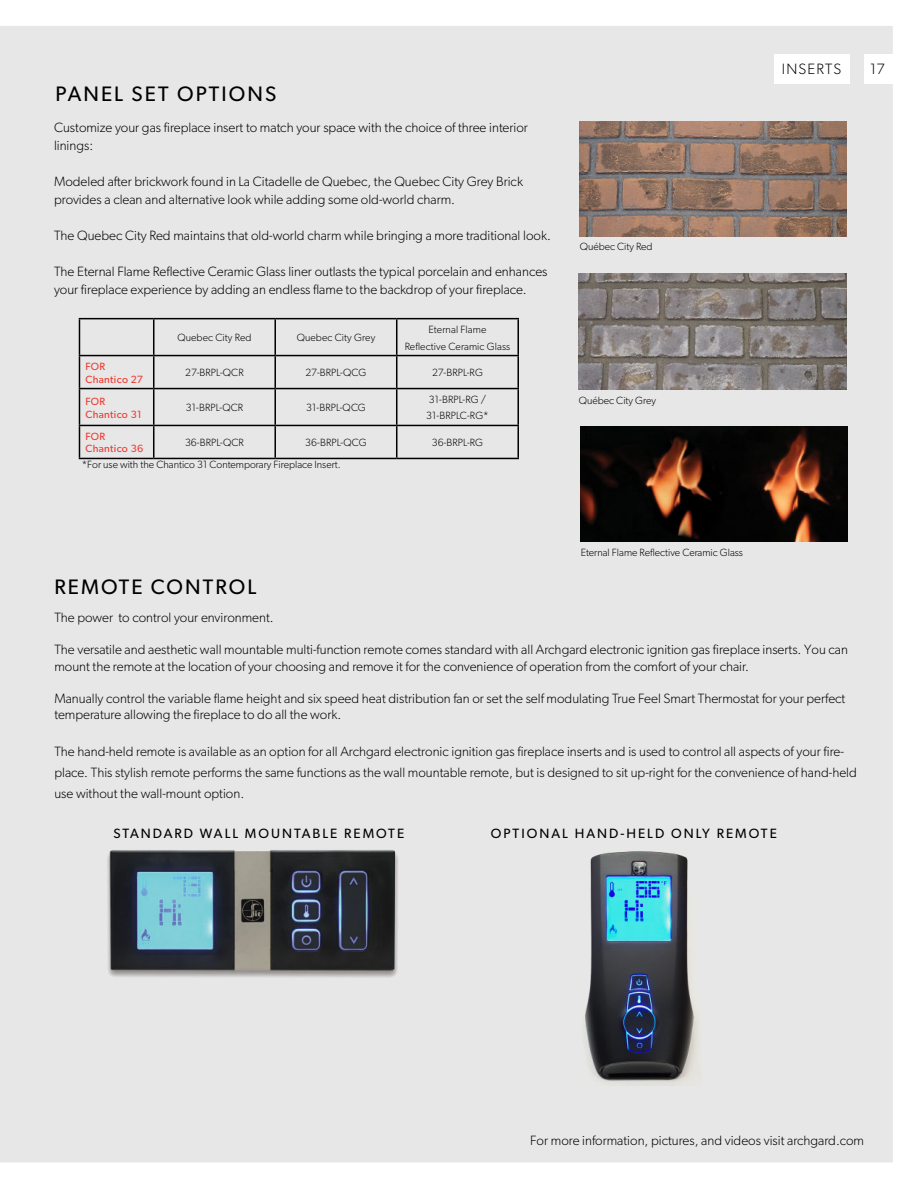
<style>
.page{position:relative;width:918px;height:1188px;background:#fff}
.page>*{position:absolute;margin:0;border:0;box-sizing:border-box;transform-origin:0 0}
.t1{font:21px "Gibson";letter-spacing:.1em;color:#000}
.t2{font:300 15px "Gibson";letter-spacing:.08em;color:#000}
.t3{font:300 13.5px/18px "Gibson";color:#000}
.t4{font:13.5px "Gibson";letter-spacing:.15em;color:#000}
.t5{font:300 10.5px/16.5px "Gibson";color:#000;text-align:center}
.t6{font:10.5px/12.6px "Gibson";letter-spacing:.03em;color:#ef382e}
</style>
<div class="page">
<div style="left:0;top:26px;width:893px;height:1137px;background:#e7e7e7"></div>
<img style="left:93px;top:848px;width:332px;height:129px">
<img style="left:574px;top:849px;width:127px;height:236px">
<img style="left:581px;top:427px;width:267px;height:114px">
<img style="left:580px;top:122px;width:266px;height:114px">
<img style="left:579px;top:274px;width:268px;height:115px">
<hr style="left:79px;top:318px;width:75px;height:1px;background:#000">
<hr style="left:79px;top:319px;width:1px;height:36px;background:#000">
<hr style="left:154px;top:318px;width:121px;height:1px;background:#000">
<hr style="left:153px;top:319px;width:1px;height:36px;background:#000">
<hr style="left:275px;top:318px;width:122px;height:1px;background:#000">
<hr style="left:274px;top:319px;width:2px;height:36px;background:#000">
<hr style="left:397px;top:318px;width:122px;height:1px;background:#000">
<hr style="left:396px;top:319px;width:1px;height:36px;background:#000">
<hr style="left:517px;top:319px;width:2px;height:36px;background:#000">
<hr style="left:79px;top:355px;width:75px;height:1px;background:#000">
<hr style="left:79px;top:356px;width:1px;height:32px;background:#000">
<hr style="left:154px;top:355px;width:121px;height:1px;background:#000">
<hr style="left:153px;top:356px;width:1px;height:32px;background:#000">
<hr style="left:275px;top:355px;width:122px;height:1px;background:#000">
<hr style="left:274px;top:356px;width:2px;height:32px;background:#000">
<hr style="left:397px;top:355px;width:122px;height:1px;background:#000">
<hr style="left:396px;top:356px;width:1px;height:32px;background:#000">
<hr style="left:517px;top:356px;width:2px;height:32px;background:#000">
<hr style="left:79px;top:388px;width:75px;height:1px;background:#000">
<hr style="left:79px;top:389px;width:1px;height:36px;background:#000">
<hr style="left:154px;top:388px;width:121px;height:1px;background:#000">
<hr style="left:153px;top:389px;width:1px;height:36px;background:#000">
<hr style="left:275px;top:388px;width:122px;height:1px;background:#000">
<hr style="left:274px;top:389px;width:2px;height:36px;background:#000">
<hr style="left:397px;top:388px;width:122px;height:1px;background:#000">
<hr style="left:396px;top:389px;width:1px;height:36px;background:#000">
<hr style="left:517px;top:389px;width:2px;height:36px;background:#000">
<hr style="left:79px;top:425px;width:75px;height:1px;background:#000">
<hr style="left:79px;top:426px;width:1px;height:32px;background:#000">
<hr style="left:154px;top:425px;width:121px;height:1px;background:#000">
<hr style="left:153px;top:426px;width:1px;height:32px;background:#000">
<hr style="left:275px;top:425px;width:122px;height:1px;background:#000">
<hr style="left:274px;top:426px;width:2px;height:32px;background:#000">
<hr style="left:397px;top:425px;width:122px;height:1px;background:#000">
<hr style="left:396px;top:426px;width:1px;height:32px;background:#000">
<hr style="left:517px;top:426px;width:2px;height:32px;background:#000">
<hr style="left:79px;top:458px;width:75px;height:1px;background:#000">
<hr style="left:154px;top:458px;width:121px;height:1px;background:#000">
<hr style="left:275px;top:458px;width:122px;height:1px;background:#000">
<hr style="left:397px;top:458px;width:122px;height:1px;background:#000">
<div style="left:864px;top:54px;width:29px;height:30px;background:#fff"></div>
<div style="left:774px;top:54px;width:75px;height:30px;background:#fff"></div>
<h1 class="t1" style="left:55px;top:85px;width:222px">PANEL SET OPTIONS</h1>
<p class="t3" style="left:54px;top:120px;width:475px">Customize your gas fireplace insert to match your space with the choice of three interior linings:</p>
<p class="t3" style="left:54px;top:174px;width:471px">Modeled after brickwork found in La Citadelle de Quebec, the Quebec City Grey Brick provides a clean and alternative look while adding some old-world charm.</p>
<p class="t3" style="left:54px;top:228px;width:498px">The Quebec City Red maintains that old-world charm while bringing a more traditional look.</p>
<p class="t3" style="left:54px;top:264px;width:495px">The Eternal Flame Reflective Ceramic Glass liner outlasts the typical porcelain and enhances your fireplace experience by adding an endless flame to the backdrop of your fireplace.</p>
<p class="t5" style="left:177px;top:330px;width:76px">Quebec City Red</p>
<p class="t5" style="left:297px;top:330px;width:80px">Quebec City Grey</p>
<p class="t5" style="left:405px;top:322px;width:107px">Eternal Flame<br>Reflective Ceramic Glass</p>
<p class="t6" style="left:85px;top:361px;width:59px">FOR<br>Chantico 27</p>
<p class="t5" style="left:185px;top:365px;width:60px">27-BRPL-QCR</p>
<p class="t5" style="left:306px;top:365px;width:62px">27-BRPL-QCG</p>
<p class="t5" style="left:432px;top:365px;width:52px">27-BRPL-RG</p>
<p class="t6" style="left:85px;top:396px;width:58px">FOR<br>Chantico 31</p>
<p class="t5" style="left:186px;top:400px;width:59px">31-BRPL-QCR</p>
<p class="t5" style="left:306px;top:400px;width:61px">31-BRPL-QCG</p>
<p class="t5" style="left:426px;top:392px;width:64px;text-align:left">31-BRPL-RG /<br>31-BRPLC-RG*</p>
<p class="t6" style="left:85px;top:431px;width:59px">FOR<br>Chantico 36</p>
<p class="t5" style="left:185px;top:435px;width:60px">36-BRPL-QCR</p>
<p class="t5" style="left:305px;top:435px;width:63px">36-BRPL-QCG</p>
<p class="t5" style="left:432px;top:435px;width:53px">36-BRPL-RG</p>
<p class="t5" style="left:82px;top:457px;width:261px">*For use with the Chantico 31 Contemporary Fireplace Insert.</p>
<p class="t5" style="left:580px;top:239px;width:74px">Québec City Red</p>
<p class="t5" style="left:579px;top:392px;width:79px">Québec City Grey</p>
<h1 class="t1" style="left:54px;top:578px;width:204px">REMOTE CONTROL</h1>
<p class="t5" style="left:581px;top:545px;width:164px">Eternal Flame Reflective Ceramic Glass</p>
<p class="t2" style="left:782px;top:63px;width:61px">INSERTS</p>
<p class="t2" style="left:870px;top:63px;width:16px">17</p>
<p class="t3" style="left:54px;top:609px;width:221px">The power to control your environment.</p>
<p class="t3" style="left:54px;top:642px;width:795px;line-height:16.2px">The versatile and aesthetic wall mountable multi-function remote comes standard with all Archgard electronic ignition gas fireplace inserts. You can mount the remote at the location of your choosing and remove it for the convenience of operation from the comfort of your chair.</p>
<p class="t3" style="left:54px;top:691px;width:793px;line-height:16.2px">Manually control the variable flame height and six speed heat distribution fan or set the self modulating True Feel Smart Thermostat for your perfect temperature allowing the fireplace to do all the work.</p>
<p class="t3" style="left:54px;top:742px;width:804px;line-height:21px">The hand-held remote is available as an option for all Archgard electronic ignition gas fireplace inserts and is used to control all aspects of your fire&shy;place. This stylish remote performs the same functions as the wall mountable remote, but is designed to sit up-right for the convenience of hand-held use without the wall-mount option.</p>
<p class="t4" style="left:113px;top:828px;width:292px">STANDARD WALL MOUNTABLE REMOTE</p>
<p class="t4" style="left:491px;top:828px;width:288px">OPTIONAL HAND-HELD ONLY REMOTE</p>
<p class="t3" style="left:530px;top:1132px;width:335px">For more information, pictures, and videos visit archgard.com</p>
</div>
